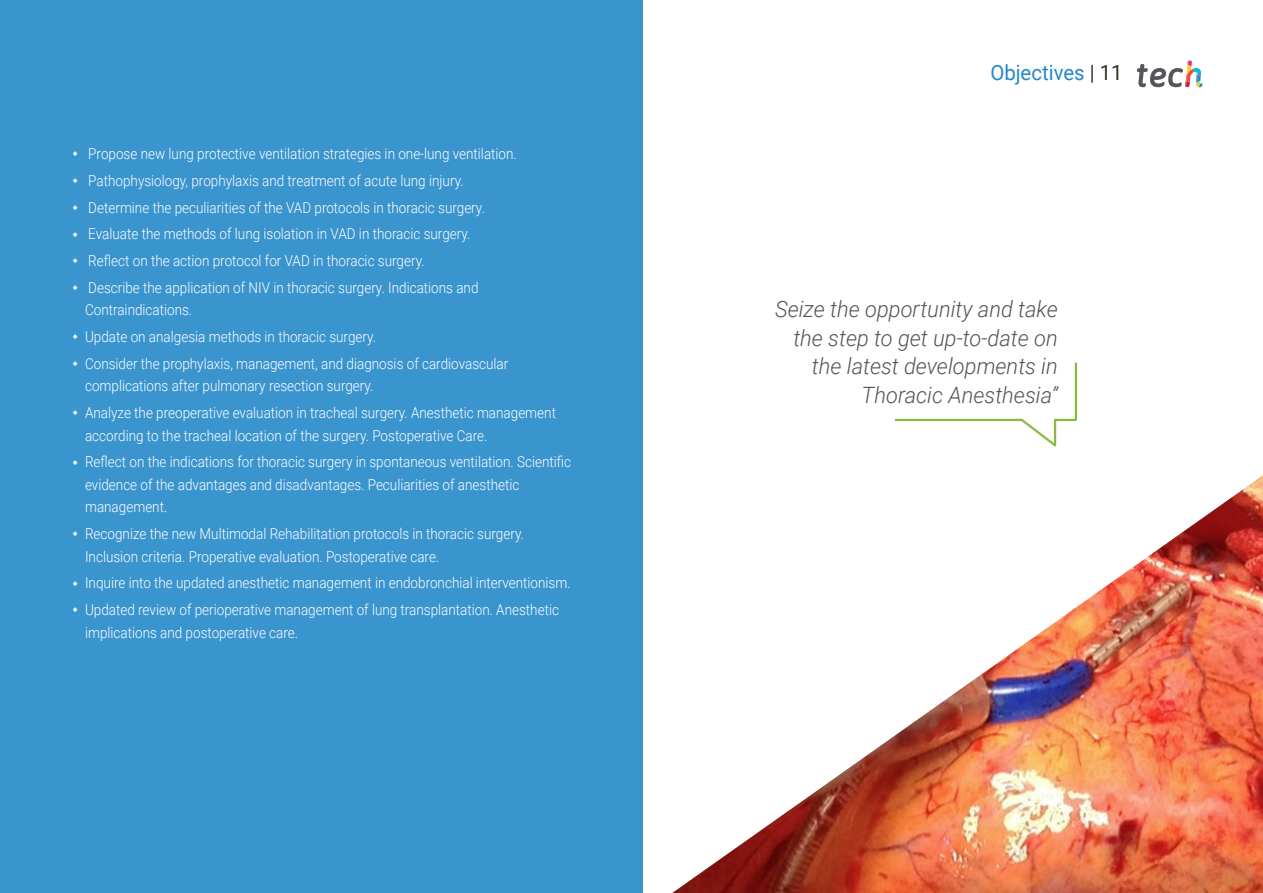
<style>
.page{position:relative;width:1263px;height:893px;background:#fff}
.page>*{position:absolute;margin:0;border:0;box-sizing:border-box;transform-origin:0 0}
.t1{font:italic 300 22.5px/28.5px "Roboto";color:#52555b;text-align:right}
.t2{font:21px "Roboto";color:#2488c9}
.t3{font:300 15px/26.7px "Roboto";color:#fff;scale:.9 1}
.s1{color:#312e20}
</style>
<div class="page">
<div style="left:0;top:0;width:642px;height:893px;background:#3a94ce"></div>
<img style="left:672px;top:475px;width:591px;height:418px">
<svg style="left:895px;top:362px;width:183px;height:85px"></svg>
<svg style="left:1137px;top:61px;width:65px;height:27px"></svg>
<p class="t3" style="left:88px;top:140px;width:478px">Propose new lung protective ventilation strategies in one-lung ventilation.<br>Pathophysiology, prophylaxis and treatment of acute lung injury.<br>Determine the peculiarities of the VAD protocols in thoracic surgery.<br>Evaluate the methods of lung isolation in VAD in thoracic surgery.<br>Reflect on the action protocol for VAD in thoracic surgery.<br>Describe the application of NIV in thoracic surgery. Indications and</p>
<p class="t3" style="left:85px;top:296px;width:472px">Contraindications.<br>Update on analgesia methods in thoracic surgery.<br>Consider the prophylaxis, management, and diagnosis of cardiovascular</p>
<p class="t3" style="left:85px;top:372px;width:525px">complications after pulmonary resection surgery.<br>Analyze the preoperative evaluation in tracheal surgery. Anesthetic management</p>
<p class="t3" style="left:85px;top:421px;width:541px">according to the tracheal location of the surgery. Postoperative Care.<br>Reflect on the indications for thoracic surgery in spontaneous ventilation. Scientific</p>
<p class="t3" style="left:85px;top:473px;width:484px;line-height:22.5px">evidence of the advantages and disadvantages. Peculiarities of anesthetic management.</p>
<p class="t3" style="left:85px;top:522px;width:489px;line-height:22.5px">Recognize the new Multimodal Rehabilitation protocols in thoracic surgery.<br>Inclusion criteria. Properative evaluation. Postoperative care.</p>
<p class="t3" style="left:85px;top:569px;width:541px">Inquire into the updated anesthetic management in endobronchial interventionism.<br>Updated review of perioperative management of lung transplantation. Anesthetic</p>
<p class="t3" style="left:85px;top:618px;width:238px">implications and postoperative care.</p>
<h2 class="t2" style="left:990px;top:57px;width:134px">Objectives <span class="s1">| 11</span></h2>
<h1 class="t1" style="left:775px;top:294px;width:284px">Seize the opportunity and take the step to get up-to-date on the latest developments in<br>Thoracic Anesthesia”</h1>
</div>
